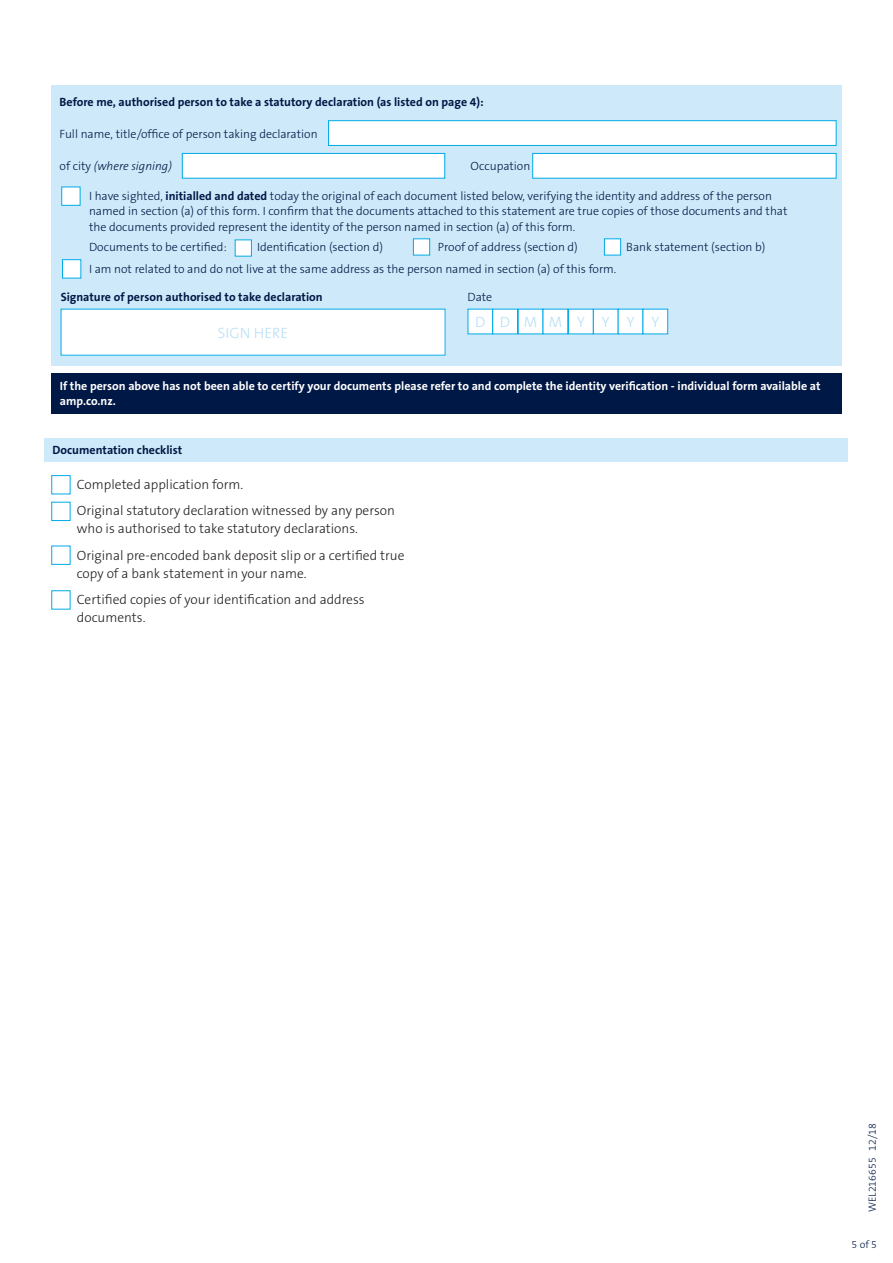
<style>
.page{position:relative;width:893px;height:1263px;background:#fff}
.page>*{position:absolute;margin:0;border:0;box-sizing:border-box;transform-origin:0 0}
.Form_Box_Letters{font:300 15px "The Sans B3";color:#b6dff6}
.t1{font:300 13.5px/18px "The Sans B3";color:#231f20}
.Form_Body_Text{font:300 12px/15.8px "The Sans B3";color:#001845}
.Form_Body_Text-2{font:700 12px/15px "The Sans B7";color:#fff}
.Form_Body_Text-3{font:700 12px "The Sans B7";color:#001845}
.Form_Body{font:700 12px "The Sans B7";color:#001845}
.Form_Body_Text-4{font:italic 300 12px "The Sans B3";color:#001845}
.t2{font:300 10.5px "The Sans B3";color:#001845}
.s1{font-style:normal}
.s2{font-family:"The Sans B7";font-weight:700}
</style>
<div class="page">
<div style="left:51px;top:85px;width:791px;height:281px;background:#cee9f9"></div>
<div style="left:328px;top:120px;width:508px;height:26px;background:#fff;border:1px solid #00abe7"></div>
<div style="left:182px;top:153px;width:263px;height:26px;background:#fff;border:1px solid #00abe7"></div>
<div style="left:532px;top:153px;width:304px;height:26px;background:#fff;border:1px solid #00abe7"></div>
<div style="left:235px;top:239px;width:17px;height:17px;background:#fff"></div>
<div style="left:413px;top:238px;width:17px;height:17px;background:#fff;border:1px solid #00abe7"></div>
<div style="left:604px;top:238px;width:17px;height:17px;background:#fff;border:1px solid #00abe7"></div>
<div style="left:51px;top:373px;width:791px;height:41px;background:#001845"></div>
<div style="left:61px;top:187px;width:19px;height:19px;background:#fff;border:1px solid #00abe7"></div>
<div style="left:62px;top:259px;width:19px;height:19px;background:#fff;border:1px solid #00abe7"></div>
<div style="left:61px;top:309px;width:384px;height:46px;background:#fff"></div>
<div style="left:468px;top:309px;width:25px;height:25px;background:#fff"></div>
<div style="left:493px;top:309px;width:24px;height:25px;background:#fff"></div>
<div style="left:492px;top:309px;width:26px;height:25px;border:1px solid #00abe7"></div>
<div style="left:518px;top:309px;width:25px;height:25px;background:#fff"></div>
<div style="left:543px;top:309px;width:25px;height:25px;background:#fff"></div>
<div style="left:568px;top:309px;width:25px;height:25px;background:#fff"></div>
<div style="left:568px;top:309px;width:26px;height:25px;border:1px solid #00abe7"></div>
<div style="left:593px;top:309px;width:25px;height:25px;background:#fff"></div>
<div style="left:618px;top:309px;width:25px;height:25px;background:#fff"></div>
<div style="left:643px;top:309px;width:25px;height:25px;background:#fff"></div>
<div style="left:51px;top:475px;width:19px;height:19px;background:#fff;border:1px solid #00abe7"></div>
<div style="left:51px;top:502px;width:19px;height:19px;background:#fff;border:1px solid #00abe7"></div>
<div style="left:51px;top:546px;width:19px;height:19px;background:#fff;border:1px solid #00abe7"></div>
<div style="left:44px;top:438px;width:804px;height:23px;background:#cee9f9"></div>
<p class="Form_Body_Text-3" style="left:60px;top:95px;width:426px">Before me, authorised person to take a statutory declaration (as listed on page 4):</p>
<p class="Form_Body_Text" style="left:60px;top:126px;width:259px">Full name, title/office of person taking declaration</p>
<p class="Form_Body_Text-4" style="left:60px;top:159px;width:114px"><span class="s1">of city</span> (where signing)</p>
<p class="Form_Body_Text" style="left:471px;top:158px;width:61px">Occupation</p>
<p class="Form_Body_Text" style="left:89px;top:188px;width:700px">I have sighted, <span class="s2">initialled and dated</span> today the original of each document listed below, verifying the identity and address of the person named in section (a) of this form. I confirm that the documents attached to this statement are true copies of those documents and that the documents provided represent the identity of the person named in section (a) of this form.</p>
<p class="Form_Body_Text" style="left:89px;top:240px;width:139px">Documents to be certified:</p>
<p class="Form_Body_Text" style="left:257px;top:240px;width:128px">Identification (section d)</p>
<p class="Form_Body_Text" style="left:438px;top:240px;width:141px">Proof of address (section d)</p>
<p class="Form_Body_Text" style="left:626px;top:240px;width:141px">Bank statement (section b)</p>
<p class="Form_Body_Text" style="left:89px;top:262px;width:529px">I am not related to and do not live at the same address as the person named in section (a) of this form.</p>
<p class="Form_Body_Text-3" style="left:61px;top:290px;width:264px">Signature of person authorised to take declaration</p>
<p class="Form_Body_Text" style="left:468px;top:289px;width:26px">Date</p>
<p class="Form_Box_Letters" style="left:218px;top:325px;width:72px">SIGN HERE</p>
<p class="Form_Box_Letters" style="left:475px;top:314px;width:12px">D</p>
<p class="Form_Box_Letters" style="left:500px;top:314px;width:12px">D</p>
<p class="Form_Box_Letters" style="left:524px;top:314px;width:15px">M</p>
<p class="Form_Box_Letters" style="left:549px;top:314px;width:15px">M</p>
<p class="Form_Box_Letters" style="left:577px;top:314px;width:9px">Y</p>
<p class="Form_Box_Letters" style="left:602px;top:314px;width:9px">Y</p>
<p class="Form_Box_Letters" style="left:627px;top:314px;width:9px">Y</p>
<p class="Form_Box_Letters" style="left:651px;top:314px;width:9px">Y</p>
<p class="Form_Body_Text-2" style="left:60px;top:379px;width:762px">If the person above has not been able to certify your documents please refer to and complete the identity verification - individual form available at amp.co.nz.</p>
<p class="Form_Body" style="left:53px;top:444px;width:131px">Documentation checklist</p>
<p class="t1" style="left:77px;top:476px;width:168px">Completed application form.</p>
<p class="t1" style="left:77px;top:502px;width:320px">Original statutory declaration witnessed by any person who is authorised to take statutory declarations.</p>
<p class="t1" style="left:77px;top:547px;width:329px">Original pre-encoded bank deposit slip or a certified true copy of a bank statement in your name.</p>
<p class="t1" style="left:77px;top:591px;width:289px">Certified copies of your identification and address documents.</p>
<p class="t2" style="left:867px;top:1212px;width:90px;rotate:-90deg">WEL216655 12/18</p>
<p class="t2" style="left:852px;top:1239px;width:27px">5 of 5</p>
</div>
